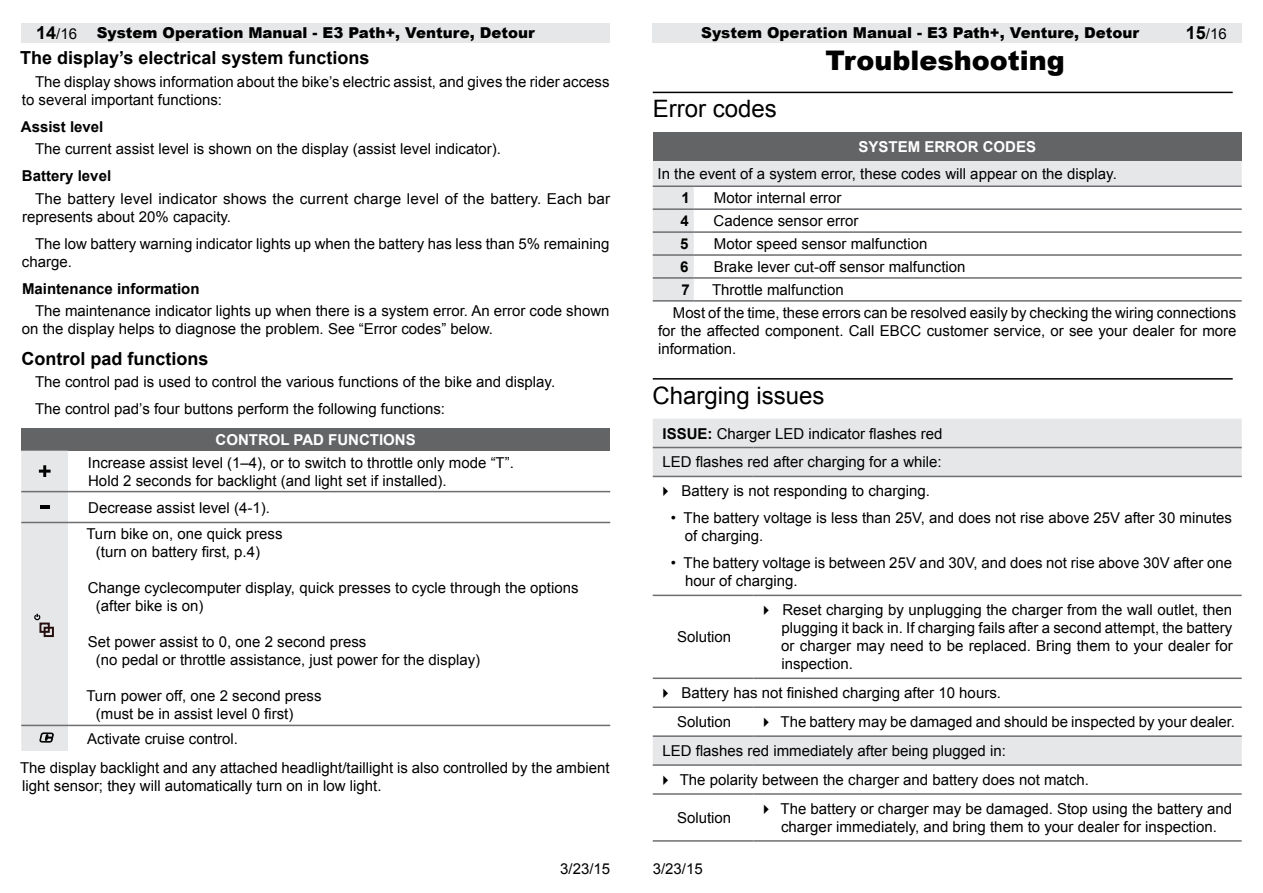
<style>
.page{position:relative;width:1263px;height:893px;background:#fff}
.page>*{position:absolute;margin:0;border:0;box-sizing:border-box;transform-origin:0 0}
.t1{font:900 27px "Arial";color:#000}
.t2{font:24px "Arial";color:#000}
.t3{font:700 18px "Arial";color:#000}
.t4{font:15px/18px "Arial";color:#000}
.t5{font:900 15px "Arial";color:#000}
.t6{font:700 15px "Arial";color:#000}
.t7{font:700 15px "Arial";color:#fff}
.s1{font-weight:700;font-size:18px}
.s2{color:#000101}
.s3{font-weight:700}
</style>
<div class="page">
<div style="left:652px;top:23px;width:590px;height:20px;background:#e6e7e8"></div>
<div style="left:21px;top:23px;width:589px;height:20px;background:#e6e7e8"></div>
<div style="left:21px;top:428px;width:589px;height:23px;background:#636466"></div>
<hr style="left:68px;top:491px;width:542px;height:1px;background:#6d6e71">
<hr style="left:68px;top:522px;width:542px;height:1px;background:#6d6e71">
<hr style="left:68px;top:725px;width:542px;height:1px;background:#6d6e71">
<div style="left:21px;top:451px;width:47px;height:300px;background:#e6e7e8"></div>
<hr style="left:653px;top:92px;width:580px;height:1px;background:#000">
<hr style="left:653px;top:378px;width:580px;height:2px;background:#000">
<div style="left:653px;top:132px;width:589px;height:29px;background:#636466"></div>
<svg style="left:653px;top:161px;width:589px;height:139px"></svg>
<hr style="left:653px;top:185px;width:41px;height:2px;background:#6d6e71">
<hr style="left:653px;top:208px;width:41px;height:2px;background:#6d6e71">
<hr style="left:653px;top:231px;width:41px;height:2px;background:#6d6e71">
<hr style="left:653px;top:254px;width:41px;height:2px;background:#6d6e71">
<hr style="left:694px;top:254px;width:548px;height:2px;background:#6d6e71">
<hr style="left:653px;top:277px;width:41px;height:2px;background:#6d6e71">
<hr style="left:694px;top:277px;width:548px;height:2px;background:#6d6e71">
<hr style="left:653px;top:300px;width:41px;height:2px;background:#6d6e71">
<hr style="left:694px;top:300px;width:548px;height:2px;background:#6d6e71">
<hr style="left:694px;top:185px;width:548px;height:2px;background:#6d6e71">
<hr style="left:694px;top:208px;width:548px;height:2px;background:#6d6e71">
<hr style="left:694px;top:231px;width:548px;height:2px;background:#6d6e71">
<svg style="left:653px;top:419px;width:589px;height:345px"></svg>
<hr style="left:653px;top:447px;width:100px;height:1px;background:#6d6e71">
<hr style="left:753px;top:447px;width:489px;height:1px;background:#6d6e71">
<hr style="left:653px;top:476px;width:100px;height:1px;background:#6d6e71">
<hr style="left:753px;top:476px;width:489px;height:1px;background:#6d6e71">
<hr style="left:653px;top:595px;width:100px;height:1px;background:#6d6e71">
<hr style="left:753px;top:595px;width:489px;height:1px;background:#6d6e71">
<hr style="left:653px;top:677px;width:100px;height:2px;background:#6d6e71">
<hr style="left:753px;top:677px;width:489px;height:2px;background:#6d6e71">
<hr style="left:653px;top:706px;width:100px;height:2px;background:#6d6e71">
<hr style="left:753px;top:706px;width:489px;height:2px;background:#6d6e71">
<hr style="left:653px;top:735px;width:100px;height:2px;background:#6d6e71">
<hr style="left:753px;top:735px;width:489px;height:2px;background:#6d6e71">
<hr style="left:653px;top:764px;width:100px;height:2px;background:#6d6e71">
<hr style="left:753px;top:764px;width:489px;height:2px;background:#6d6e71">
<hr style="left:653px;top:793px;width:100px;height:2px;background:#6d6e71">
<hr style="left:753px;top:793px;width:489px;height:2px;background:#6d6e71">
<hr style="left:653px;top:840px;width:100px;height:2px;background:#6d6e71">
<hr style="left:753px;top:840px;width:489px;height:2px;background:#6d6e71">
<svg style="left:663px;top:487px;width:5px;height:9px"></svg>
<svg style="left:764px;top:606px;width:5px;height:9px"></svg>
<svg style="left:663px;top:689px;width:5px;height:9px"></svg>
<svg style="left:764px;top:718px;width:5px;height:9px"></svg>
<p class="t4" style="left:36px;top:25px;width:42px"><span class="s1">14</span>/16</p>
<p class="t5" style="left:97px;top:22px;width:440px">System Operation Manual - E3 Path+, Venture, Detour</p>
<p class="t5" style="left:701px;top:22px;width:440px">System Operation Manual - E3 Path+, Venture, Detour</p>
<p class="t4" style="left:1186px;top:25px;width:42px"><span class="s1">15</span>/16</p>
<p class="t3" style="left:20px;top:46px;width:351px">The display’s electrical system functions</p>
<p class="t4" style="left:22px;top:73px;width:589px;text-indent:13px">The display shows information about the bike’s electric assist, and gives the rider access to several important functions:</p>
<p class="t6" style="left:21px;top:116px;width:84px">Assist level</p>
<p class="t4" style="left:35px;top:140px;width:467px">The current assist level is shown on the display (assist level indicator).</p>
<p class="t6" style="left:22px;top:166px;width:91px">Battery level</p>
<p class="t4" style="left:22px;top:190px;width:590px;text-indent:13px">The battery level indicator shows the current charge level of the battery. Each bar represents about 20% capacity.</p>
<p class="t4" style="left:22px;top:235px;width:589px;text-indent:13px">The low battery warning indicator lights up when the battery has <span class="s2">less than 5%</span> remaining charge.</p>
<p class="t6" style="left:22px;top:278px;width:179px">Maintenance information</p>
<p class="t4" style="left:22px;top:302px;width:589px;text-indent:13px">The maintenance indicator lights up when there is a system error. An error code shown on the display helps to diagnose the problem. See “Error codes” below.</p>
<p class="t3" style="left:21px;top:346px;width:189px">Control pad functions</p>
<p class="t4" style="left:35px;top:369px;width:522px;line-height:27px">The control pad is used to control the various functions of the bike and display.<br>The control pad’s four buttons perform the following functions:</p>
<p class="t7" style="left:216px;top:429px;width:202px">CONTROL PAD FUNCTIONS</p>
<p class="t4" style="left:88px;top:453px;width:427px">Increase assist level (1–4), or to switch to throttle only mode “T”.<br>Hold 2 seconds for backlight (and light set if installed).</p>
<p class="t4" style="left:86px;top:494px;width:198px;line-height:26.8px">Decrease assist level (4-1).<br>Turn bike on, one quick press</p>
<p class="t4" style="left:96px;top:543px;width:166px">(turn on battery first, p.4)</p>
<p class="t4" style="left:96px;top:579px;width:484px;text-indent:-8px">Change cyclecomputer display, quick presses to cycle through the options (after bike is on)</p>
<p class="t4" style="left:96px;top:633px;width:386px;text-indent:-8px">Set power assist to 0, one 2 second press<br>(no pedal or throttle assistance, just power for the display)</p>
<p class="t4" style="left:96px;top:687px;width:227px;text-indent:-10px">Turn power off, one 2 second press (must be in assist level 0 first)</p>
<p class="t4" style="left:20px;top:724px;width:591px;line-height:29.8px;text-indent:67px">Activate cruise control.<br>The display backlight and any attached headlight/taillight is also controlled by the ambient</p>
<p class="t4" style="left:22px;top:777px;width:361px">light sensor; they will automatically turn on in low light.</p>
<h2 class="t2" style="left:653px;top:93px;width:126px">Error codes</h2>
<h1 class="t1" style="left:825px;top:41px;width:241px">Troubleshooting</h1>
<p class="t7" style="left:858px;top:137px;width:179px">SYSTEM ERROR CODES</p>
<p class="t4" style="left:658px;top:165px;width:461px">In the event of a system error, these codes will appear on the display.</p>
<p class="t6" style="left:681px;top:188px;width:10px">1</p>
<p class="t4" style="left:714px;top:189px;width:129px">Motor internal error</p>
<p class="t6" style="left:680px;top:211px;width:10px">4</p>
<p class="t4" style="left:713px;top:212px;width:147px">Cadence sensor error</p>
<p class="t6" style="left:680px;top:234px;width:10px">5</p>
<p class="t4" style="left:714px;top:235px;width:215px">Motor speed sensor malfunction</p>
<p class="t6" style="left:680px;top:257px;width:10px">6</p>
<p class="t4" style="left:714px;top:258px;width:253px">Brake lever cut-off sensor malfunction</p>
<p class="t6" style="left:682px;top:280px;width:10px">7</p>
<p class="t4" style="left:673px;top:278px;width:565px;line-height:23px;text-indent:39px">Throttle malfunction<br>Most of the time, these errors can be resolved easily by checking the wiring connections</p>
<p class="t4" style="left:658px;top:322px;width:580px">for the affected component. Call EBCC customer service, or see your dealer for more information.</p>
<h2 class="t2" style="left:653px;top:379px;width:174px">Charging issues</h2>
<p class="t4" style="left:662px;top:419px;width:282px;line-height:29px;text-align:center"><span class="s3">ISSUE:</span> Charger LED indicator flashes red<br>LED flashes red after charging for a while:<br>Battery is not responding to charging.</p>
<p class="t4" style="left:685px;top:509px;width:549px;text-indent:-14px">• The battery voltage is less than 25V, and does not rise above 25V after 30 minutes of charging.</p>
<p class="t4" style="left:685px;top:554px;width:548px;text-indent:-14px">• The battery voltage is between 25V and 30V, and does not rise above 30V after one hour of charging.</p>
<p class="t4" style="left:781px;top:601px;width:453px;text-align:justify">Reset charging by unplugging the charger from the wall outlet, then plugging it back in. If charging fails after a second attempt, the battery or charger may need to be replaced. Bring them to your dealer for inspection.</p>
<p class="t4" style="left:677px;top:679px;width:325px;line-height:29px;text-indent:5px">Battery has not finished charging after 10 hours.<br>Solution</p>
<p class="t4" style="left:677px;top:628px;width:56px">Solution</p>
<p class="t4" style="left:780px;top:713px;width:456px">The battery may be damaged and should be inspected by your dealer.</p>
<p class="t4" style="left:662px;top:742px;width:345px">LED flashes red immediately after being plugged in:</p>
<p class="t4" style="left:680px;top:771px;width:411px">The polarity between the charger and battery does not match.</p>
<p class="t4" style="left:677px;top:809px;width:56px">Solution</p>
<p class="t4" style="left:780px;top:800px;width:453px">The battery or charger may be damaged. Stop using the battery and charger immediately, and bring them to your dealer for inspection.</p>
<p class="t4" style="left:560px;top:860px;width:52px">3/23/15</p>
<p class="t4" style="left:653px;top:860px;width:52px">3/23/15</p>
</div>
